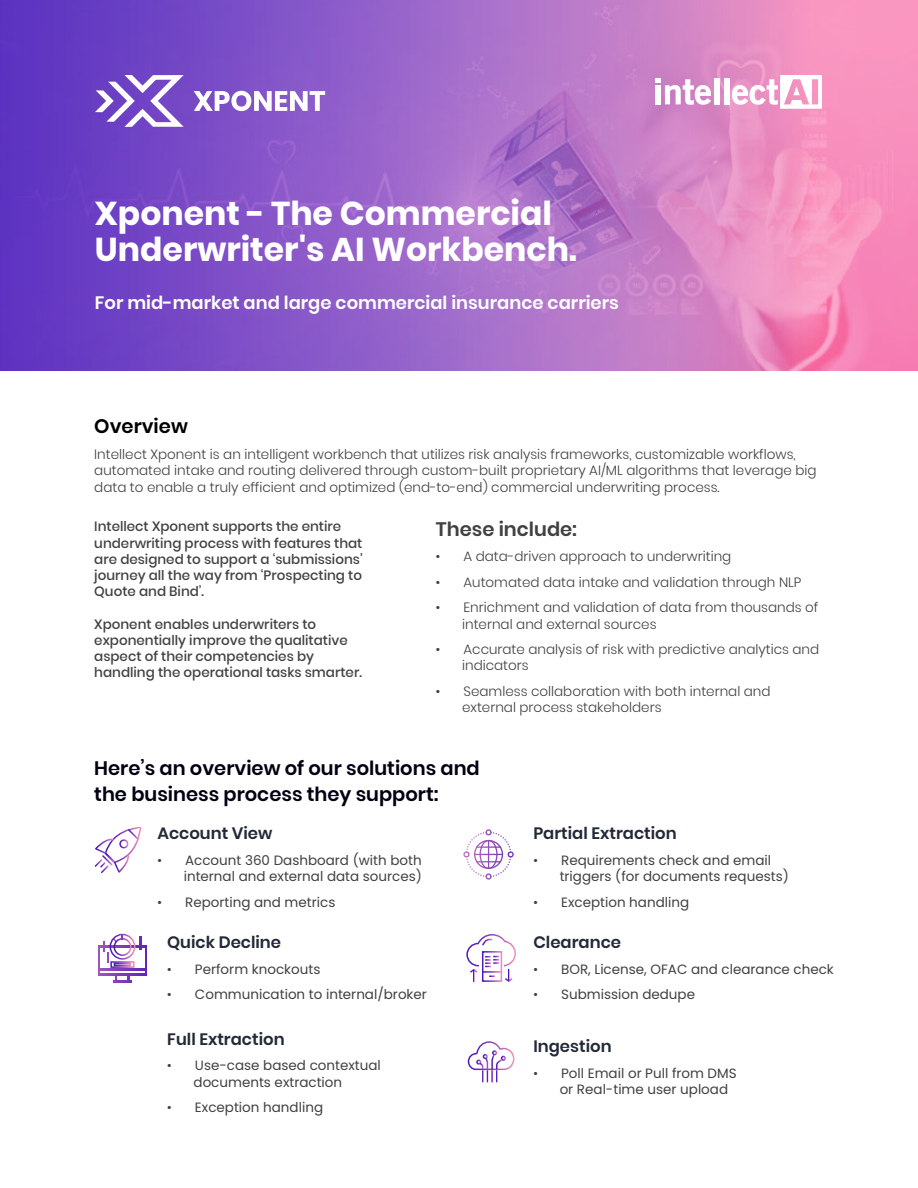
<style>
.page{position:relative;width:918px;height:1188px;background:#fff}
.page>*{position:absolute;margin:0;border:0;box-sizing:border-box;transform-origin:0 0}
.t1{font:700 33px/36px "Poppins";color:#fff}
.t2{font:600 19.5px/25.5px "Poppins";color:#000111}
.t3{font:600 19.5px "Poppins";color:#414042}
.t4{font:600 19.5px "Poppins";color:#000}
.t5{font:600 18px "Poppins";color:#fff}
.t6{font:600 16.5px "Poppins";color:#232937}
.t7{font:300 13.5px/16.5px "Poppins";color:#414042}
.t8{font:13.5px/16.5px "Poppins";color:#414042}
.t9{font:500 13.5px/16.2px "Poppins";color:#414042}
.s1{font-weight:300}
</style>
<div class="page">
<svg style="left:0;top:0;width:918px;height:370px;background:#a869c5"></svg>
<svg style="left:463px;top:829px;width:51px;height:51px"></svg>
<svg style="left:94px;top:827px;width:48px;height:46px"></svg>
<svg style="left:466px;top:934px;width:50px;height:48px"></svg>
<svg style="left:467px;top:1041px;width:48px;height:41px"></svg>
<hr style="left:98px;top:945px;width:2px;height:30px;background:#a153ba">
<hr style="left:145px;top:945px;width:1px;height:30px;background:#6126ba">
<svg style="left:100px;top:974px;width:45px;height:1px"></svg>
<svg style="left:100px;top:969px;width:45px;height:2px"></svg>
<svg style="left:100px;top:945px;width:45px;height:2px"></svg>
<svg style="left:103px;top:934px;width:20px;height:29px"></svg>
<svg style="left:113px;top:974px;width:18px;height:8px"></svg>
<svg style="left:140px;top:937px;width:1px;height:12px"></svg>
<div style="left:110px;top:934px;width:25px;height:26px;border:2px solid #fff;border-radius:50%"></div>
<div style="left:114px;top:938px;width:17px;height:18px;border:2px solid #fff;border-radius:50%"></div>
<svg style="left:656px;top:78px;width:55px;height:27px"></svg>
<div style="left:714px;top:78px;width:5px;height:26px;background:#fff"></div>
<div style="left:724px;top:78px;width:5px;height:26px;background:#fff"></div>
<svg style="left:732px;top:75px;width:90px;height:34px"></svg>
<svg style="left:194px;top:91px;width:131px;height:20px"></svg>
<svg style="left:95px;top:75px;width:89px;height:52px"></svg>
<h1 class="t1" style="left:95px;top:196px;width:483px">Xponent - The Commercial<br>Underwriter's AI Workbench.</h1>
<h3 class="t5" style="left:95px;top:292px;width:526px">For mid-market and large commercial insurance carriers</h3>
<h2 class="t4" style="left:94px;top:415px;width:95px">Overview</h2>
<p class="t7" style="left:94px;top:446px;width:724px">Intellect Xponent is an intelligent workbench that utilizes risk analysis frameworks, customizable workflows, automated intake and routing delivered through custom-built proprietary AI/ML algorithms that leverage big data to enable a truly efficient and optimized (end-to-end) commercial underwriting process.</p>
<p class="t9" style="left:94px;top:519px;width:270px">Intellect Xponent supports the entire underwriting process with features that are designed to support a ‘submissions’ journey all the way from ‘Prospecting to Quote and Bind’.</p>
<p class="t9" style="left:94px;top:616px;width:269px">Xponent enables underwriters to exponentially improve the qualitative aspect of their competencies by handling the operational tasks smarter.</p>
<h2 class="t3" style="left:436px;top:518px;width:143px">These include:</h2>
<p class="t7" style="left:436px;top:549px;width:297px">• A data-driven approach to underwriting</p>
<p class="t7" style="left:436px;top:574px;width:367px">• Automated data intake and validation through NLP</p>
<p class="t7" style="left:462px;top:600px;width:358px;text-indent:-26px">• Enrichment and validation of data from thousands of internal and external sources</p>
<p class="t7" style="left:462px;top:641px;width:359px;text-indent:-26px">• Accurate analysis of risk with predictive analytics and indicators</p>
<p class="t7" style="left:462px;top:683px;width:310px;text-indent:-26px">• Seamless collaboration with both internal and external process stakeholders</p>
<h2 class="t2" style="left:94px;top:756px;width:387px">Here’s an overview of our solutions and the business process they support:</h2>
<p class="t6" style="left:157px;top:824px;width:117px">Account View</p>
<p class="t8" style="left:157px;top:852px;width:266px;text-align:right"><span class="s1">•</span> Account 360 Dashboard (with both internal and external data sources)</p>
<p class="t8" style="left:157px;top:894px;width:179px"><span class="s1">•</span> Reporting and metrics</p>
<p class="t6" style="left:167px;top:933px;width:115px">Quick Decline</p>
<p class="t8" style="left:167px;top:961px;width:155px"><span class="s1">•</span> Perform knockouts</p>
<p class="t8" style="left:167px;top:986px;width:261px"><span class="s1">•</span> Communication to internal/broker</p>
<p class="t6" style="left:167px;top:1030px;width:119px">Full Extraction</p>
<p class="t8" style="left:194px;top:1058px;width:189px;text-indent:-26px"><span class="s1">•</span> Use-case based contextual documents extraction</p>
<p class="t8" style="left:167px;top:1100px;width:157px"><span class="s1">•</span> Exception handling</p>
<p class="t6" style="left:533px;top:824px;width:145px">Partial Extraction</p>
<p class="t8" style="left:560px;top:852px;width:231px;text-indent:-26px"><span class="s1">•</span> Requirements check and email triggers (for documents requests)</p>
<p class="t8" style="left:533px;top:894px;width:157px"><span class="s1">•</span> Exception handling</p>
<p class="t6" style="left:533px;top:933px;width:89px">Clearance</p>
<p class="t8" style="left:533px;top:961px;width:302px"><span class="s1">•</span> BOR, License, OFAC and clearance check</p>
<p class="t8" style="left:533px;top:986px;width:163px"><span class="s1">•</span> Submission dedupe</p>
<p class="t6" style="left:533px;top:1037px;width:80px">Ingestion</p>
<p class="t8" style="left:560px;top:1065px;width:179px;text-indent:-26px"><span class="s1">•</span> Poll Email or Pull from DMS or Real-time user upload</p>
</div>
